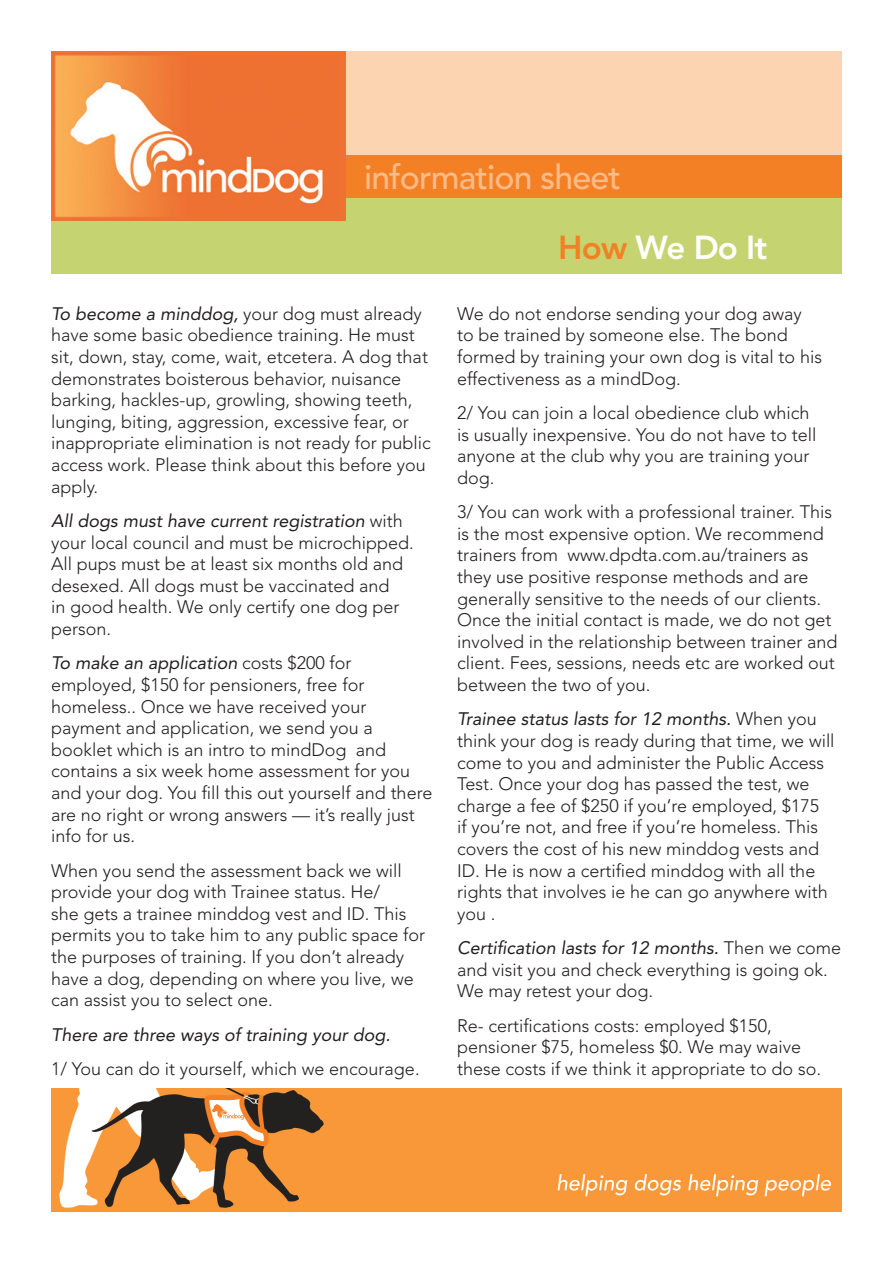
<style>
.page{position:relative;width:893px;height:1263px;background:#fff}
.page>*{position:absolute;margin:0;border:0;box-sizing:border-box;transform-origin:0 0}
.t1{font:500 33.9px "Avenir";letter-spacing:-.025em;color:#fbbb87}
.t2{font:800 33px "Avenir";letter-spacing:-.025em;color:#fff}
.MindDog_LH_copy{font:300 18px/21.6px "Avenir";color:#231f20}
.MindDog_LH_copy-2{font:italic 18px "Avenir";color:#231f20}
.s1{font-weight:400;font-style:italic}
.s2{color:#f48026}
</style>
<div class="page">
<div style="left:51px;top:198px;width:791px;height:76px;background:#c6d371"></div>
<div style="left:337px;top:51px;width:505px;height:104px;background:#fdd4b2"></div>
<div style="left:337px;top:155px;width:505px;height:43px;background:#f48026"></div>
<img style="left:51px;top:1088px;width:791px;height:124px">
<img style="left:51px;top:51px;width:295px;height:170px">
<p class="t1" style="left:364px;top:158px;width:258px">information sheet</p>
<p class="MindDog_LH_copy" style="left:51px;top:303px;width:381px"><span class="s1">To become a minddog,</span> your dog must already have some basic obedience training. He must sit, down, stay, come, wait, etcetera. A dog that demonstrates boisterous behavior, nuisance barking, hackles-up, growling, showing teeth, lunging, biting, aggression, excessive fear, or inappropriate elimination is not ready for public access work. Please think about this before you apply.</p>
<p class="MindDog_LH_copy" style="left:51px;top:510px;width:364px"><span class="s1">All dogs must have current registration</span> with your local council and must be microchipped.<br>All pups must be at least six months old and desexed. All dogs must be vaccinated and<br>in good health. We only certify one dog per person.</p>
<p class="MindDog_LH_copy" style="left:51px;top:652px;width:383px"><span class="s1">To make an application</span> costs $200 for employed, $150 for pensioners, free for homeless.. Once we have received your payment and application, we send you a booklet which is an intro to mindDog and contains a six week home assessment for you and your dog. You fill this out yourself and there are no right or wrong answers — it’s really just info for us.</p>
<p class="MindDog_LH_copy" style="left:51px;top:859px;width:376px">When you send the assessment back we will provide your dog with Trainee status. He/<br>she gets a trainee minddog vest and ID. This permits you to take him to any public space for the purposes of training. If you don’t already have a dog, depending on where you live, we can assist you to select one.</p>
<p class="MindDog_LH_copy-2" style="left:51px;top:1024px;width:341px">There are three ways of training your dog.</p>
<p class="MindDog_LH_copy" style="left:51px;top:1058px;width:370px">1/ You can do it yourself, which we encourage.</p>
<p class="t2" style="left:558px;top:228px;width:210px"><span class="s2">How</span> We Do It</p>
<p class="MindDog_LH_copy" style="left:457px;top:303px;width:366px">We do not endorse sending your dog away to be trained by someone else. The bond formed by training your own dog is vital to his effectiveness as a mindDog.</p>
<p class="MindDog_LH_copy" style="left:457px;top:402px;width:361px">2/ You can join a local obedience club which is usually inexpensive. You do not have to tell anyone at the club why you are training your dog.</p>
<p class="MindDog_LH_copy" style="left:457px;top:501px;width:382px">3/ You can work with a professional trainer. This is the most expensive option. We recommend trainers from www.dpdta.com.au/trainers as they use positive response methods and are generally sensitive to the needs of our clients.<br>Once the initial contact is made, we do not get involved in the relationship between trainer and client. Fees, sessions, needs etc are worked out between the two of you.</p>
<p class="MindDog_LH_copy" style="left:457px;top:708px;width:379px"><span class="s1">Trainee status lasts for 12 months.</span> When you think your dog is ready during that time, we will come to you and administer the Public Access Test. Once your dog has passed the test, we charge a fee of $250 if you’re employed, $175<br>if you’re not, and free if you’re homeless. This covers the cost of his new minddog vests and ID. He is now a certified minddog with all the rights that involves ie he can go anywhere with you .</p>
<p class="MindDog_LH_copy" style="left:457px;top:937px;width:385px"><span class="s1">Certification lasts for 12 months.</span> Then we come and visit you and check everything is going ok.<br>We may retest your dog.</p>
<p class="MindDog_LH_copy" style="left:457px;top:1015px;width:365px">Re- certifications costs: employed $150, pensioner $75, homeless $0. We may waive these costs if we think it appropriate to do so.</p>
</div>
